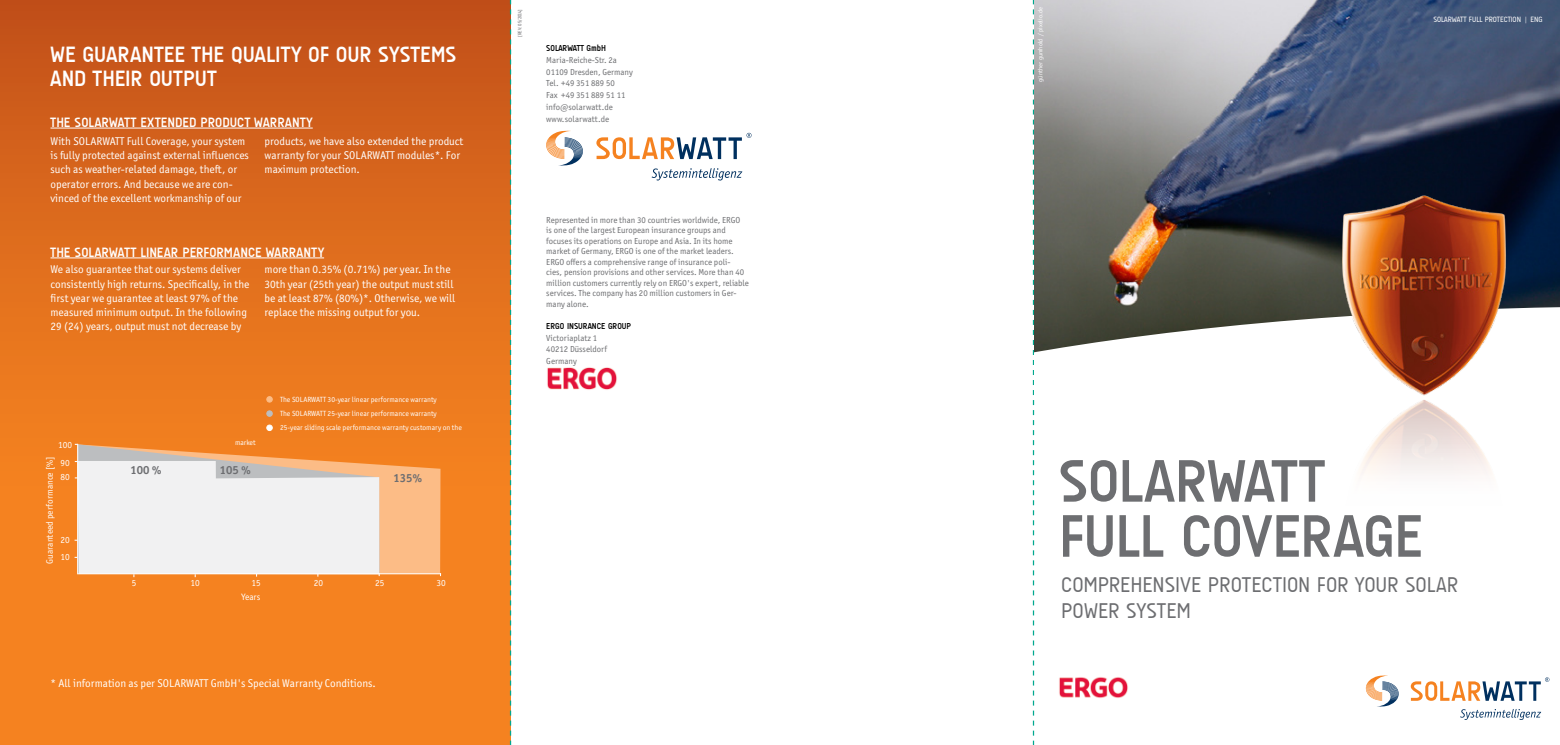
<style>
.page{position:relative;width:1560px;height:745px;background:#fff}
.page>*{position:absolute;margin:0;border:0;box-sizing:border-box;transform-origin:0 0}
.t1{font:700 60.75px/55px "A Udimat";color:#6d6e71}
.t2{font:700 22.5px/23.8px "A Udimat";letter-spacing:.015em;color:#fff}
.t3{font:21.75px/26px "A Udimat";color:#6d6e71}
.t4{font:700 13.75px "A Udimat";letter-spacing:.01em;color:#fff}
.t5{font:700 11.75px "Officina Sans ITC Pro";color:#6d6e71}
.t6{font:11.25px/14.2px "Officina Sans ITC Pro";color:#fff}
.t7{font:9.25px "Officina Sans ITC Pro";color:#fff}
.t8{font:8.75px/10.5px "Officina Sans ITC Pro";color:#6d6e71}
.t9{font:700 8.75px "A Udimat";color:#000}
.t10{font:7.88px "A Udimat";color:#fff}
.t11{font:7.5px/14.2px "Officina Sans ITC Pro";color:#fff}
.t12{font:6.25px "Officina Sans ITC Pro";color:#fff}
.t13{font:5px "A Udimat";color:#6d6e71}
</style>
<div class="page">
<div style="left:0;top:0;width:510px;height:744px;background:linear-gradient(to bottom,#c9581b,#ff8e22)"></div>
<img style="left:547px;top:367px;width:70px;height:23px">
<hr style="left:50px;top:257px;width:274px;height:1px;background:#fff">
<hr style="left:50px;top:128px;width:263px;height:1px;background:#fff">
<img style="left:1059px;top:677px;width:68px;height:21px">
<svg style="left:1032px;top:0;width:1px;height:744px"></svg>
<svg style="left:510px;top:0;width:1px;height:744px"></svg>
<img style="left:1033px;top:0;width:526px;height:306px">
<svg style="left:1033px;top:306px;width:526px;height:90px"></svg>
<svg style="left:1365px;top:675px;width:33px;height:31px"></svg>
<svg style="left:1410px;top:677px;width:138px;height:23px"></svg>
<svg style="left:1460px;top:709px;width:80px;height:10px"></svg>
<img style="left:1305px;top:177px;width:235px;height:297px">
<svg style="left:546px;top:131px;width:37px;height:34px"></svg>
<svg style="left:596px;top:133px;width:155px;height:26px"></svg>
<svg style="left:651px;top:168px;width:91px;height:12px"></svg>
<svg style="left:380px;top:444px;width:60px;height:129px;background:#fab173"></svg>
<hr style="left:78px;top:573px;width:363px;height:1px;background:#fff">
<svg style="left:75px;top:443px;width:305px;height:133px"></svg>
<svg style="left:266px;top:396px;width:6px;height:6px"></svg>
<svg style="left:266px;top:410px;width:6px;height:6px"></svg>
<svg style="left:266px;top:424px;width:6px;height:6px"></svg>
<h2 class="t2" style="left:50px;top:42px;width:407px">WE GUARANTEE THE QUALITY OF OUR SYSTEMS<br>AND THEIR OUTPUT</h2>
<p class="t4" style="left:50px;top:114px;width:133px">THE SOLARWATT EXTENDED</p>
<p class="t4" style="left:201px;top:114px;width:63px">PRODUCT WARRA</p>
<p class="t4" style="left:292px;top:114px;width:16px">NTY</p>
<p class="t6" style="left:50px;top:134px;width:200px">With SOLARWATT Full Coverage, your system is fully protected against external influences such as weather-related damage, theft, or operator errors. And because we are con&shy;vinced of the excellent workmanship of our</p>
<p class="t6" style="left:264px;top:134px;width:200px">products, we have also extended the product warranty for your SOLARWATT modules*. For maximum protection.</p>
<p class="t4" style="left:50px;top:244px;width:114px">THE SOLARWATT LI NEAR</p>
<p class="t4" style="left:182px;top:244px;width:16px">PERFORMA</p>
<p class="t4" style="left:240px;top:244px;width:34px">NCE WARRA</p>
<p class="t4" style="left:303px;top:244px;width:16px">NTY</p>
<p class="t6" style="left:50px;top:262px;width:200px">We also guarantee that our systems deliver consistently high returns. Specifically, in the first year we guarantee at least 97% of the measured minimum output. In the following 29 (24) years, output must not decrease by</p>
<p class="t6" style="left:264px;top:262px;width:192px">more than 0.35% (0.71%) per year. In the 30th year (25th year) the output must still be at least 87% (80%)*. Otherwise, we will replace the missing output for you.</p>
<p class="t7" style="left:58px;top:439px;width:15px">100</p>
<p class="t7" style="left:44px;top:563px;width:109px;rotate:-90deg">Guaranteed performance [%]</p>
<p class="t7" style="left:61px;top:456px;width:11px">90</p>
<p class="t7" style="left:61px;top:471px;width:11px">80</p>
<p class="t7" style="left:61px;top:534px;width:11px">20</p>
<p class="t7" style="left:61px;top:551px;width:11px">10</p>
<p class="t11" style="left:235px;top:434px;width:22px">market</p>
<p class="t5" style="left:130px;top:463px;width:33px">100 %</p>
<p class="t5" style="left:220px;top:463px;width:33px">105 %</p>
<p class="t11" style="left:280px;top:392px;width:183px">The SOLARWATT 30-year linear performance warranty<br>The SOLARWATT 25-year linear performance warranty<br>25-year sliding scale performance warranty customary on the</p>
<p class="t5" style="left:393px;top:470px;width:30px">135%</p>
<p class="t7" style="left:132px;top:576px;width:6px">5</p>
<p class="t7" style="left:190px;top:576px;width:11px">10</p>
<p class="t7" style="left:252px;top:576px;width:11px">15</p>
<p class="t7" style="left:314px;top:576px;width:11px">20</p>
<p class="t7" style="left:375px;top:576px;width:11px">25</p>
<p class="t7" style="left:436px;top:576px;width:11px">30</p>
<p class="t7" style="left:241px;top:591px;width:20px">Years</p>
<p class="t6" style="left:50px;top:675px;width:327px">* All information as per SOLARWATT GmbH's Special Warranty Conditions.</p>
<p class="t13" style="left:517px;top:37px;width:29px;rotate:-90deg">[REV: 05/2014]</p>
<p class="t9" style="left:546px;top:43px;width:61px">SOLARWATT GMBH</p>
<p class="t8" style="left:546px;top:54px;width:88px;line-height:11.6px">Maria-Reiche-Str. 2a<br>01109 Dresden, Germany<br>Tel. +49 351 889 50<br>Fax +49 351 889 51 11 info@solarwatt.de www.solarwatt.de</p>
<p class="t8" style="left:546px;top:214px;width:204px">Represented in more than 30 countries worldwide, ERGO<br>is one of the largest European insurance groups and focuses its operations on Europe and Asia. In its home market of Germany, ERGO is one of the market leaders.<br>ERGO offers a comprehensive range of insurance poli-<br>cies, pension provisions and other services. More than 40 million customers currently rely on ERGO's expert, reliable services. The company has 20 million customers in Ger&shy;many alone.</p>
<p class="t9" style="left:546px;top:321px;width:86px">ERGO INSURANCE GROUP</p>
<p class="t8" style="left:546px;top:332px;width:62px;line-height:11.6px">Victoriaplatz 1<br>40212 Düsseldorf<br>Germany</p>
<p class="t12" style="left:1036px;top:82px;width:76px;rotate:-90deg">günther gumhold / pixelio.de</p>
<p class="t10" style="left:1433px;top:15px;width:111px">SOLARWATT FULL PROTECTION | EN G</p>
<h1 class="t1" style="left:1058px;top:452px;width:244px">SOLARWATT<br>FULL COVERAGE</h1>
<h3 class="t3" style="left:1061px;top:571px;width:398px">COMPREHENSIVE PROTECTION FOR YOUR SOLAR<br>POWER SYSTEM</h3>
</div>
